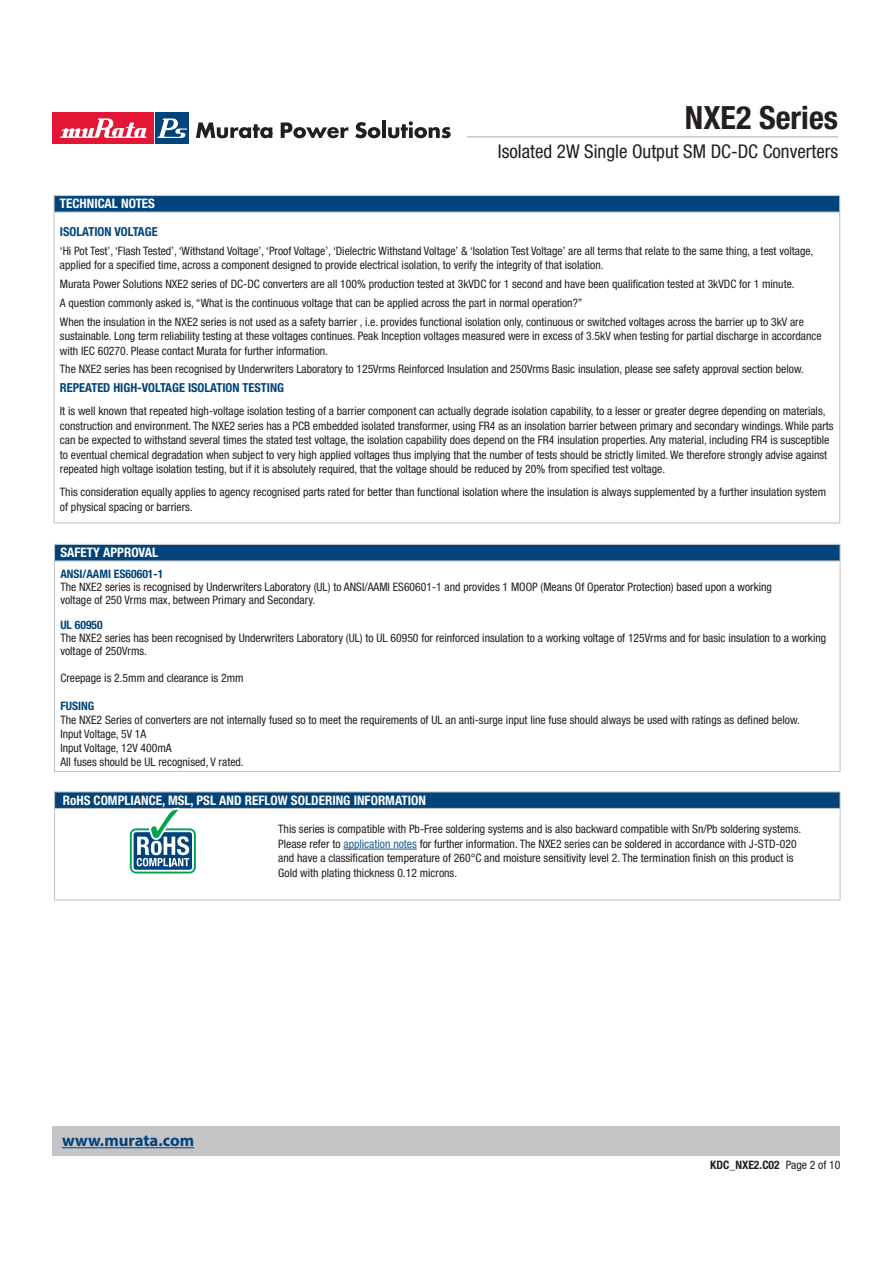
<style>
.page{position:relative;width:893px;height:1263px;background:#fff}
.page>*{position:absolute;margin:0;border:0;box-sizing:border-box;transform-origin:0 0}
.t1{font:700 condensed 32.1px "Helvetica Neue LT Std";color:#231f20}
.t2{font:condensed 18.9px "Helvetica Neue LT Std";color:#231f20}
.t3{font:700 16.8px "Myriad Pro";color:#00447b}
.t4{font:700 condensed 13.2px "Helvetica Neue LT Std";color:#fff}
.t5{font:700 condensed 12.45px "Helvetica Neue LT Std";color:#00447b}
.t6{font:condensed 11.7px/14.5px "Helvetica Neue LT Std";color:#231f20}
.t7{font:700 condensed 11.7px "Helvetica Neue LT Std";color:#00447b}
.t8{font:700 condensed 11.7px "Helvetica Neue LT Std";color:#231f20}
.s1{color:#205d9d}
.s2{font-weight:400}
</style>
<div class="page">
<div style="left:53px;top:1127px;width:787px;height:29px;background:#c5c5c7"></div>
<div style="left:53px;top:113px;width:101px;height:31px;background:#e31735"></div>
<svg style="left:60px;top:118px;width:86px;height:20px"></svg>
<div style="left:155px;top:113px;width:34px;height:31px;background:#00447b"></div>
<svg style="left:157px;top:118px;width:30px;height:20px"></svg>
<svg style="left:196px;top:122px;width:77px;height:16px"></svg>
<svg style="left:281px;top:122px;width:67px;height:16px"></svg>
<svg style="left:355px;top:122px;width:25px;height:16px"></svg>
<hr style="left:382px;top:121px;width:4px;height:17px;background:#221f1f">
<svg style="left:388px;top:121px;width:63px;height:17px"></svg>
<hr style="left:467px;top:136px;width:371px;height:2px;background:#c5c5c7">
<hr style="left:62px;top:1147px;width:132px;height:1px;background:#00447b">
<div style="left:54px;top:196px;width:786px;height:16px;background:#00447b"></div>
<hr style="left:54px;top:195px;width:786px;height:1px;background:#c5c5c7">
<svg style="left:54px;top:196px;width:1px;height:16px"></svg>
<svg style="left:839px;top:196px;width:1px;height:16px"></svg>
<hr style="left:54px;top:212px;width:786px;height:1px;background:#c5c5c7">
<hr style="left:54px;top:213px;width:1px;height:309px;background:#c5c5c7">
<hr style="left:839px;top:213px;width:1px;height:309px;background:#c5c5c7">
<hr style="left:54px;top:522px;width:786px;height:1px;background:#c5c5c7">
<div style="left:55px;top:544px;width:785px;height:17px;background:#00447b"></div>
<hr style="left:54px;top:544px;width:787px;height:1px;background:#c5c5c7">
<svg style="left:54px;top:545px;width:1px;height:15px"></svg>
<svg style="left:839px;top:545px;width:2px;height:15px"></svg>
<hr style="left:54px;top:560px;width:787px;height:2px;background:#c5c5c7">
<hr style="left:54px;top:562px;width:1px;height:209px;background:#c5c5c7">
<hr style="left:839px;top:562px;width:2px;height:209px;background:#c5c5c7">
<hr style="left:54px;top:771px;width:787px;height:1px;background:#c5c5c7">
<div style="left:55px;top:792px;width:785px;height:16px;background:#00447b"></div>
<hr style="left:54px;top:809px;width:1px;height:90px;background:#c5c5c7">
<hr style="left:839px;top:809px;width:2px;height:90px;background:#c5c5c7">
<hr style="left:54px;top:899px;width:37px;height:1px;background:#c5c5c7">
<hr style="left:91px;top:899px;width:750px;height:1px;background:#c5c5c7">
<hr style="left:54px;top:791px;width:37px;height:1px;background:#c5c5c7">
<svg style="left:54px;top:792px;width:1px;height:16px"></svg>
<hr style="left:91px;top:791px;width:750px;height:1px;background:#c5c5c7">
<svg style="left:839px;top:792px;width:2px;height:16px"></svg>
<hr style="left:54px;top:808px;width:37px;height:1px;background:#c5c5c7">
<hr style="left:91px;top:808px;width:750px;height:1px;background:#c5c5c7">
<hr style="left:343px;top:849px;width:74px;height:1px;background:#205d9d">
<div style="left:130px;top:828px;width:66px;height:46px;border:2px solid #00a550;border-radius:5px"></div>
<div style="left:133px;top:831px;width:60px;height:40px;background:#00447b;border-radius:3px"></div>
<div style="left:132px;top:830px;width:62px;height:42px;border:2px solid #fff;border-radius:3px"></div>
<svg style="left:137px;top:807px;width:52px;height:59px"></svg>
<h1 class="t1" style="left:685px;top:106px;width:155px">NXE2 Series</h1>
<h2 class="t2" style="left:498px;top:145px;width:342px">Isolated 2W Single Output SM DC-DC Converters</h2>
<p class="t4" style="left:60px;top:199px;width:97px">TECHNICAL NOTES</p>
<p class="t5" style="left:60px;top:227px;width:99px">ISOLATION VOLTAGE</p>
<p class="t6" style="left:60px;top:244px;width:755px">‘Hi Pot Test’, ‘Flash Tested’, ‘Withstand Voltage’, ‘Proof Voltage’, ‘Dielectric Withstand Voltage’ &amp; ‘Isolation Test Voltage’ are all terms that relate to the same thing, a test voltage, applied for a specified time, across a component designed to provide electrical isolation, to verify the integrity of that isolation.</p>
<p class="t6" style="left:60px;top:276px;width:745px;line-height:18.8px">Murata Power Solutions NXE2 series of DC-DC converters are all 100% production tested at 3kVDC for 1 second and have been qualification tested at 3kVDC for 1 minute.<br>A question commonly asked is, “What is the continuous voltage that can be applied across the part in normal operation?”<br>When the insulation in the NXE2 series is not used as a safety barrier , i.e. provides functional isolation only, continuous or switched voltages across the barrier up to 3kV are</p>
<p class="t6" style="left:60px;top:330px;width:763px">sustainable. Long term reliability testing at these voltages continues. Peak Inception voltages measured were in excess of 3.5kV when testing for partial discharge in accordance with IEC 60270. Please contact Murata for further information.</p>
<p class="t6" style="left:60px;top:363px;width:745px">The NXE2 series has been recognised by Underwriters Laboratory to 125Vrms Reinforced Insulation and 250Vrms Basic insulation, please see safety approval section below.</p>
<p class="t5" style="left:60px;top:383px;width:226px">REPEATED HIGH-VOLTAGE ISOLATION TESTING</p>
<p class="t6" style="left:60px;top:405px;width:775px">It is well known that repeated high-voltage isolation testing of a barrier component can actually degrade isolation capability, to a lesser or greater degree depending on materials, construction and environment. The NXE2 series has a PCB embedded isolated transformer, using FR4 as an insolation barrier between primary and secondary windings. While parts can be expected to withstand several times the stated test voltage, the isolation capability does depend on the FR4 insulation properties. Any material, including FR4 is susceptible to eventual chemical degradation when subject to very high applied voltages thus implying that the number of tests should be strictly limited. We therefore strongly advise against repeated high voltage isolation testing, but if it is absolutely required, that the voltage should be reduced by 20% from specified test voltage.</p>
<p class="t6" style="left:60px;top:486px;width:768px">This consideration equally applies to agency recognised parts rated for better than functional isolation where the insulation is always supplemented by a further insulation system of physical spacing or barriers.</p>
<p class="t4" style="left:60px;top:548px;width:99px">SAFETY APPROVAL</p>
<p class="t7" style="left:60px;top:569px;width:105px">ANSI/AAMI ES60601-1</p>
<p class="t6" style="left:60px;top:581px;width:713px;line-height:13.2px">The NXE2 series is recognised by Underwriters Laboratory (UL) to ANSI/AAMI ES60601-1 and provides 1 MOOP (Means Of Operator Protection) based upon a working voltage of 250 Vrms max, between Primary and Secondary.</p>
<p class="t7" style="left:60px;top:620px;width:44px">UL 60950</p>
<p class="t6" style="left:60px;top:632px;width:767px;line-height:13.2px">The NXE2 series has been recognised by Underwriters Laboratory (UL) to UL 60950 for reinforced insulation to a working voltage of 125Vrms and for basic insulation to a working voltage of 250Vrms.</p>
<p class="t6" style="left:60px;top:672px;width:185px">Creepage is 2.5mm and clearance is 2mm</p>
<p class="t7" style="left:60px;top:701px;width:35px">FUSING</p>
<p class="t6" style="left:60px;top:714px;width:741px;line-height:14px">The NXE2 Series of converters are not internally fused so to meet the requirements of UL an anti-surge input line fuse should always be used with ratings as defined below.<br>Input Voltage, 5V 1A<br>Input Voltage, 12V 400mA<br>All fuses should be UL recognised, V rated.</p>
<p class="t4" style="left:63px;top:795px;width:365px">RoHS COMPLIANCE, MSL, PSL AND REFLOW SOLDERING INFORMATION</p>
<p class="t6" style="left:278px;top:823px;width:524px">This series is compatible with Pb-Free soldering systems and is also backward compatible with Sn/Pb soldering systems.<br>Please refer to <span class="s1">application notes</span> for further information. The NXE2 series can be soldered in accordance with J-STD-020 and have a classification temperature of 260°C and moisture sensitivity level 2. The termination finish on this product is Gold with plating thickness 0.12 microns.</p>
<h3 class="t3" style="left:62px;top:1134px;width:134px">www.murata.com</h3>
<p class="t8" style="left:710px;top:1161px;width:132px">KDC_NXE2.C02 <span class="s2">Page 2 of 10</span></p>
</div>
